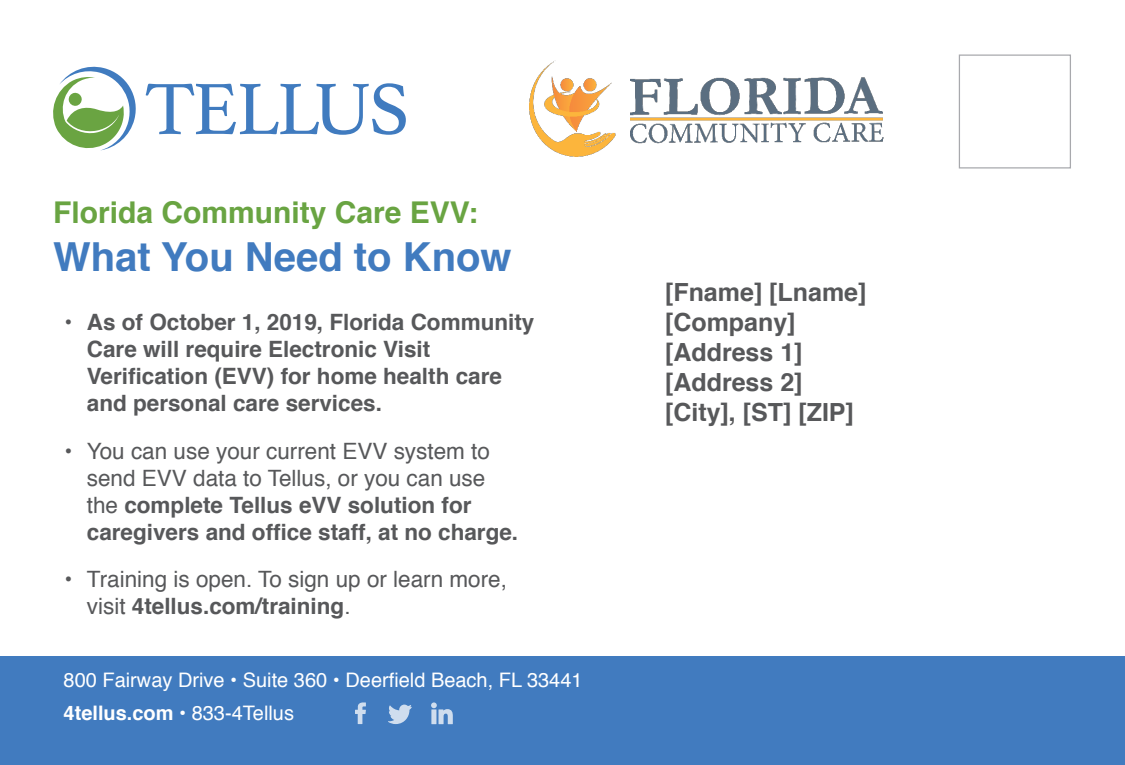
<style>
.page{position:relative;width:1125px;height:765px;background:#fff}
.page>*{position:absolute;margin:0;border:0;box-sizing:border-box;transform-origin:0 0}
.t1{font:700 40px "Helvetica";color:#417bbf}
.t2{font:700 30px "Helvetica";color:#69a442}
.t3{font:700 25px "Helvetica";color:#57585a}
.t4{font:22.5px/27px "Helvetica";color:#57585a}
.t5{font:700 22.5px/27px "Helvetica";color:#57585a}
.t6{font:20px "Helvetica";color:#fff}
.s1{font-weight:700}
</style>
<div class="page">
<svg style="left:53px;top:66px;width:83px;height:85px"></svg>
<svg style="left:68px;top:92px;width:14px;height:14px"></svg>
<svg style="left:146px;top:83px;width:260px;height:52px"></svg>
<div style="left:959px;top:54px;width:112px;height:115px;border:1px solid #a8a9ad"></div>
<div style="left:0;top:657px;width:1125px;height:108px;background:#417bbf"></div>
<svg style="left:355px;top:702px;width:11px;height:22px"></svg>
<svg style="left:388px;top:705px;width:24px;height:19px"></svg>
<svg style="left:431px;top:702px;width:22px;height:22px"></svg>
<img style="left:529px;top:60px;width:355px;height:97px">
<p class="t2" style="left:53px;top:188px;width:427px">Florida Community Care EVV:</p>
<p class="t1" style="left:53px;top:225px;width:460px">What You Need to Know</p>
<p class="t5" style="left:87px;top:309px;width:449px;text-indent:-23px">• As of October 1, 2019, Florida Community Care will require Electronic Visit Verification (EVV) for home health care and personal care services.</p>
<p class="t4" style="left:87px;top:438px;width:433px;text-indent:-23px">• You can use your current EVV system to send EVV data to Tellus, or you can use the <span class="s1">complete Tellus eVV solution for caregivers and office staff, at no charge.</span></p>
<p class="t4" style="left:87px;top:566px;width:422px;text-indent:-23px">• Training is open. To sign up or learn more, visit <span class="s1">4tellus.com/training</span>.</p>
<p class="t6" style="left:64px;top:665px;width:521px">800 Fairway Drive • Suite 360 • Deerfield Beach, FL 33441</p>
<p class="t6" style="left:64px;top:697px;width:232px"><span class="s1">4tellus.com</span> • 833-4Tellus</p>
<p class="t3" style="left:665px;top:272px;width:203px">[Fname] [Lname]</p>
<p class="t3" style="left:665px;top:302px;width:132px">[Company]</p>
<p class="t3" style="left:665px;top:332px;width:139px">[Address 1]</p>
<p class="t3" style="left:665px;top:362px;width:139px">[Address 2]</p>
<p class="t3" style="left:665px;top:392px;width:190px">[City], [ST] [ZIP]</p>
</div>
